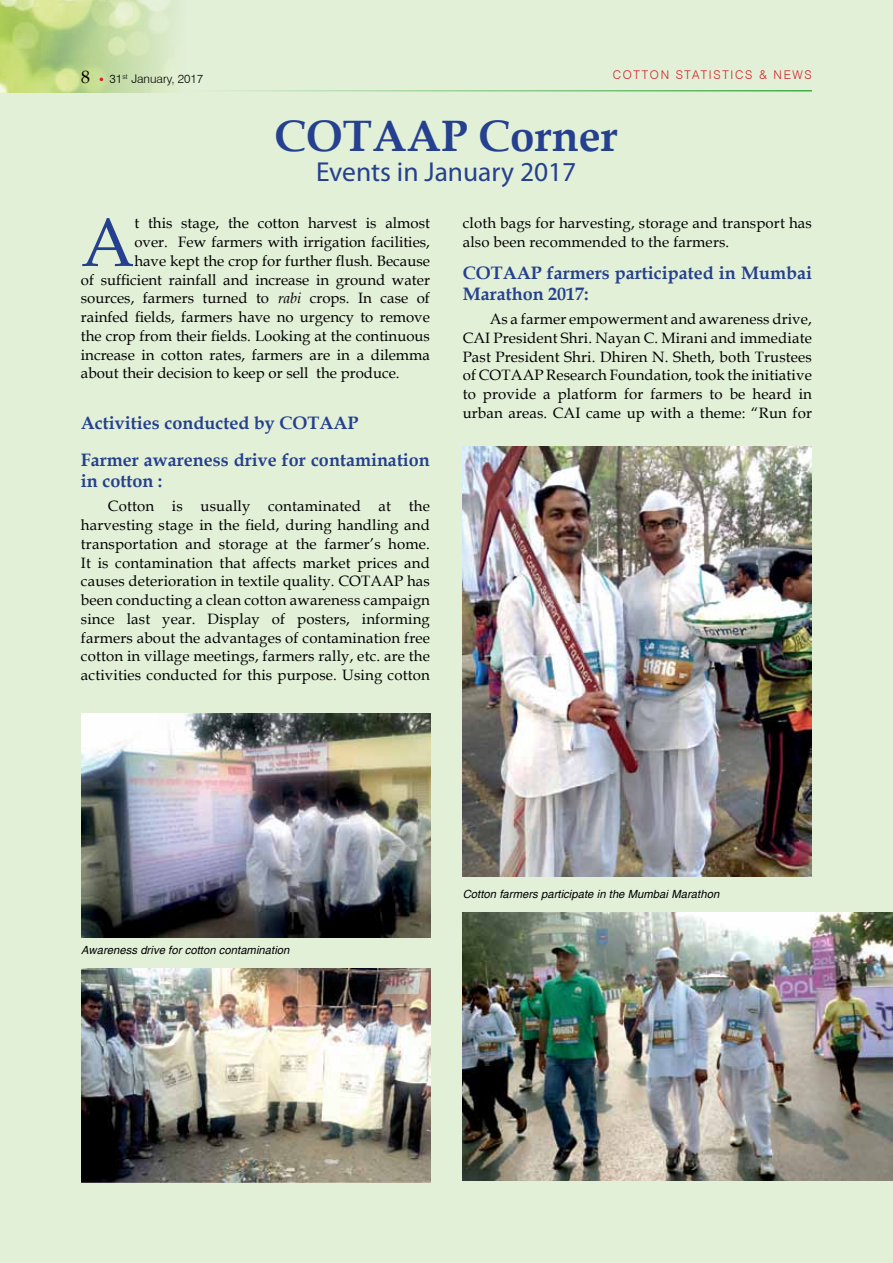
<style>
.page{position:relative;width:893px;height:1263px;background:#e3f0d8}
.page>*{position:absolute;margin:0;border:0;box-sizing:border-box;transform-origin:0 0}
.t1{font:68.7px "Book Antiqua";color:#25408f}
.t2{font:700 43.95px "Book Antiqua";color:#25408f}
.t3{font:27.45px "Myriad Pro";color:#25408f}
.t4{font:700 18px/37.2px "Book Antiqua";color:#25408f}
.t5{font:18px "Book Antiqua";color:#000}
.t6{font:15px/18.8px "Book Antiqua";color:#000;text-align:justify}
.t7{font:300 12px "Swiss 721 BT";letter-spacing:.14em;color:#d2232a}
.t8{font:300 12px "Swiss 721 BT";color:#000}
.t9{font:italic 11.25px "Helvetica";letter-spacing:.005em;color:#000}
.s1{font-style:italic}
</style>
<div class="page">
<img style="left:0;top:0;width:175px;height:93px">
<hr style="left:186px;top:90px;width:626px;height:2px;background:#41ad49">
<img style="left:81px;top:713px;width:349px;height:224px">
<img style="left:463px;top:912px;width:430px;height:269px">
<img style="left:81px;top:968px;width:349px;height:214px">
<img style="left:463px;top:447px;width:349px;height:430px">
<p class="t5" style="left:81px;top:64px;width:10px">8</p>
<p class="t7" style="left:613px;top:67px;width:132px">COTTON STATISTICS</p>
<p class="t7" style="left:759px;top:67px;width:53px">&amp; N EWS</p>
<p class="t8" style="left:110px;top:71px;width:95px">31<sup>ST</sup> JANUARY, 2017</p>
<h2 class="t2" style="left:275px;top:106px;width:65px">Cotaap</h2>
<h2 class="t2" style="left:479px;top:106px;width:141px">Corner</h2>
<h3 class="t3" style="left:316px;top:155px;width:262px">Events in January 2017</h3>
<h1 class="t1" style="left:81px;top:195px;width:55px">A</h1>
<p class="t6" style="left:134px;top:214px;width:297px">t this stage, the cotton harvest is almost</p>
<p class="t6" style="left:134px;top:232px;width:297px">over. Few farmers with irrigation facilities,</p>
<p class="t6" style="left:134px;top:251px;width:297px">have kept the crop for further flush. Because</p>
<p class="t6" style="left:81px;top:270px;width:350px">of sufficient rainfall and increase in ground water</p>
<p class="t6" style="left:81px;top:289px;width:351px">sources, farmers turned to <span class="s1">rabi</span> crops. In case of</p>
<p class="t6" style="left:81px;top:307px;width:351px">rainfed fields, farmers have no urgency to remove</p>
<p class="t6" style="left:81px;top:326px;width:351px">the crop from their fields. Looking at the continuous</p>
<p class="t6" style="left:81px;top:345px;width:350px">increase in cotton rates, farmers are in a dilemma</p>
<p class="t6" style="left:81px;top:364px;width:320px">about their decision to keep or sell the produce.</p>
<p class="t4" style="left:81px;top:404px;width:351px">Activities conducted by COTAAP<br>Farmer awareness drive for contamination</p>
<p class="t4" style="left:81px;top:462px;width:83px">in cotton :</p>
<p class="t6" style="left:81px;top:496px;width:351px;text-indent:27px">Cotton is usually contaminated at the harvesting stage in the field, during handling and transportation and storage at the farmer’s home.<br>It is contamination that affects market prices and causes deterioration in textile quality. COTAAP has been conducting a clean cotton awareness campaign since last year. Display of posters, informing farmers about the advantages of contamination free cotton in village meetings, farmers rally, etc. are the activities conducted for this purpose. Using cotton</p>
<p class="t6" style="left:463px;top:214px;width:351px">cloth bags for harvesting, storage and transport has also been recommended to the farmers.</p>
<p class="t4" style="left:463px;top:262px;width:351px;line-height:21px">COTAAP farmers participated in Mumbai<br>Marathon 2017:</p>
<p class="t6" style="left:463px;top:309px;width:351px;text-indent:27px">As a farmer empowerment and awareness drive, CAI President Shri. Nayan C. Mirani and immediate Past President Shri. Dhiren N. Sheth, both Trustees of COTAAP Research Foundation, took the initiative to provide a platform for farmers to be heard in urban areas. CAI came up with a theme: “Run for</p>
<p class="t9" style="left:81px;top:944px;width:210px">Awareness drive for cotton contamination</p>
<p class="t9" style="left:463px;top:887px;width:258px">Cotton farmers participate in the Mumbai Marathon</p>
</div>
